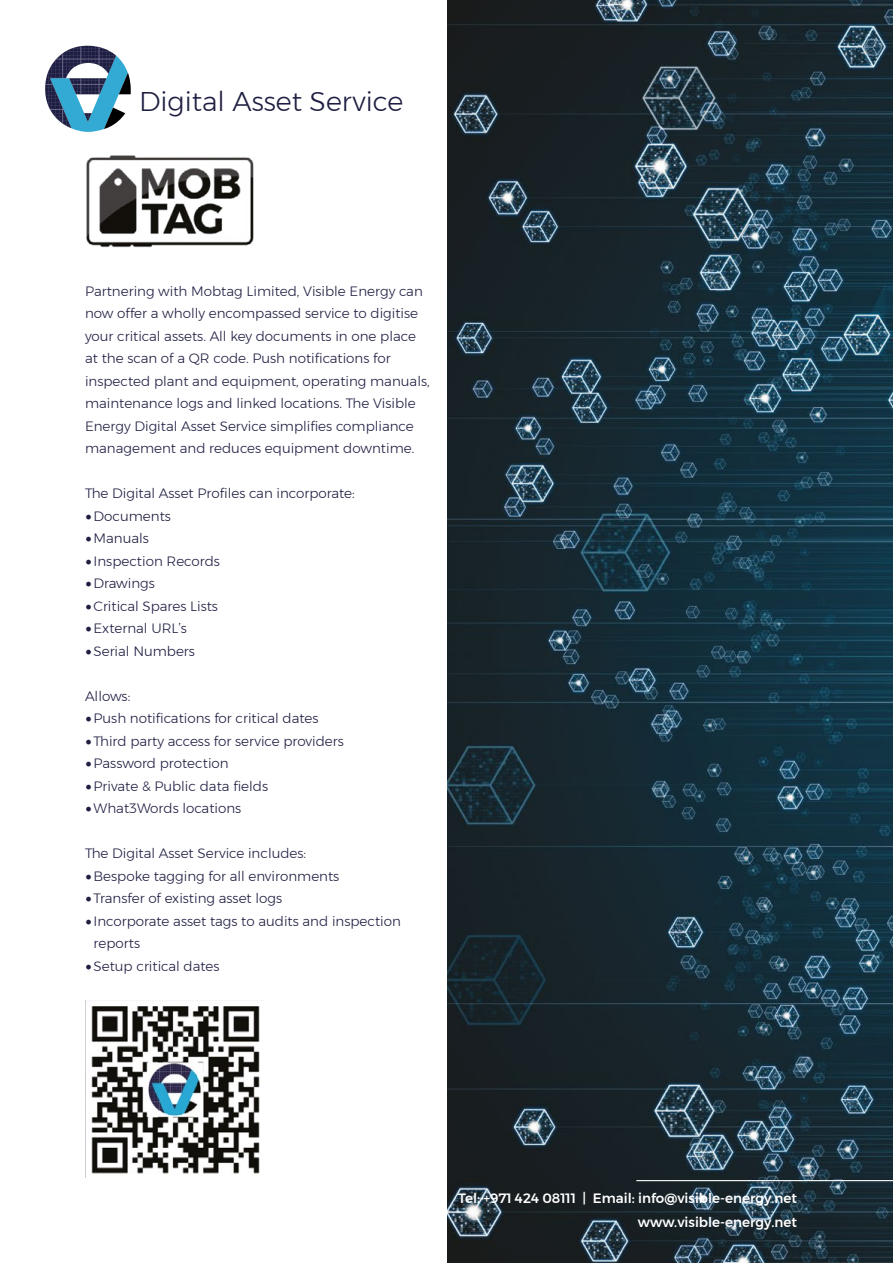
<style>
.page{position:relative;width:893px;height:1263px;background:#fff}
.page>*{position:absolute;margin:0;border:0;box-sizing:border-box;transform-origin:0 0}
.t1{font:300 27px "Montserrat";color:#1e1e42}
.t2{font:300 13.5px/22.5px "Montserrat";color:#1e1e42}
.t3{font:500 13.5px/24px "Montserrat";color:#fff;text-align:right}
.s1{font-family:"Minion Pro";font-weight:400;font-size:18px}
</style>
<div class="page">
<img style="left:448px;top:0;width:445px;height:1263px">
<svg style="left:45px;top:46px;width:86px;height:86px"></svg>
<img style="left:86px;top:155px;width:168px;height:93px">
<hr style="left:636px;top:1180px;width:257px;height:1px;background:#fff">
<img style="left:85px;top:1001px;width:175px;height:177px">
<h1 class="t1" style="left:139px;top:81px;width:266px">Digital Asset Service</h1>
<p class="t2" style="left:85px;top:280px;width:346px">Partnering with Mobtag Limited, Visible Energy can now offer a wholly encompassed service to digitise your critical assets. All key documents in one place at the scan of a QR code. Push notifications for inspected plant and equipment, operating manuals, maintenance logs and linked locations. The Visible Energy Digital Asset Service simplifies compliance management and reduces equipment downtime.</p>
<p class="t2" style="left:85px;top:482px;width:271px">The Digital Asset Profiles can incorporate:</p>
<p class="t2" style="left:85px;top:505px;width:87px"><span class="s1">•</span>Documents</p>
<p class="t2" style="left:85px;top:527px;width:65px"><span class="s1">•</span>Manuals</p>
<p class="t2" style="left:85px;top:550px;width:136px"><span class="s1">•</span>Inspection Records</p>
<p class="t2" style="left:85px;top:572px;width:71px"><span class="s1">•</span>Drawings</p>
<p class="t2" style="left:85px;top:595px;width:135px"><span class="s1">•</span>Critical Spares Lists</p>
<p class="t2" style="left:85px;top:617px;width:103px"><span class="s1">•</span>External URL’s</p>
<p class="t2" style="left:85px;top:640px;width:111px"><span class="s1">•</span>Serial Numbers</p>
<p class="t2" style="left:85px;top:685px;width:47px">Allows:</p>
<p class="t2" style="left:85px;top:707px;width:235px"><span class="s1">•</span>Push notifications for critical dates</p>
<p class="t2" style="left:85px;top:730px;width:260px"><span class="s1">•</span>Third party access for service providers</p>
<p class="t2" style="left:85px;top:752px;width:145px"><span class="s1">•</span>Password protection</p>
<p class="t2" style="left:85px;top:775px;width:185px"><span class="s1">•</span>Private &amp; Public data fields</p>
<p class="t2" style="left:85px;top:797px;width:158px"><span class="s1">•</span>What3Words locations</p>
<p class="t2" style="left:85px;top:842px;width:223px">The Digital Asset Service includes:</p>
<p class="t2" style="left:85px;top:865px;width:256px"><span class="s1">•</span>Bespoke tagging for all environments</p>
<p class="t2" style="left:85px;top:887px;width:199px"><span class="s1">•</span>Transfer of existing asset logs</p>
<p class="t2" style="left:94px;top:910px;width:309px;text-indent:-9px"><span class="s1">•</span>Incorporate asset tags to audits and inspection reports</p>
<p class="t2" style="left:85px;top:955px;width:136px"><span class="s1">•</span>Setup critical dates</p>
<p class="t3" style="left:458px;top:1186px;width:341px">Tel: +971 424 08111 | Email: info@visible-energy.net www.visible-energy.net</p>
</div>
